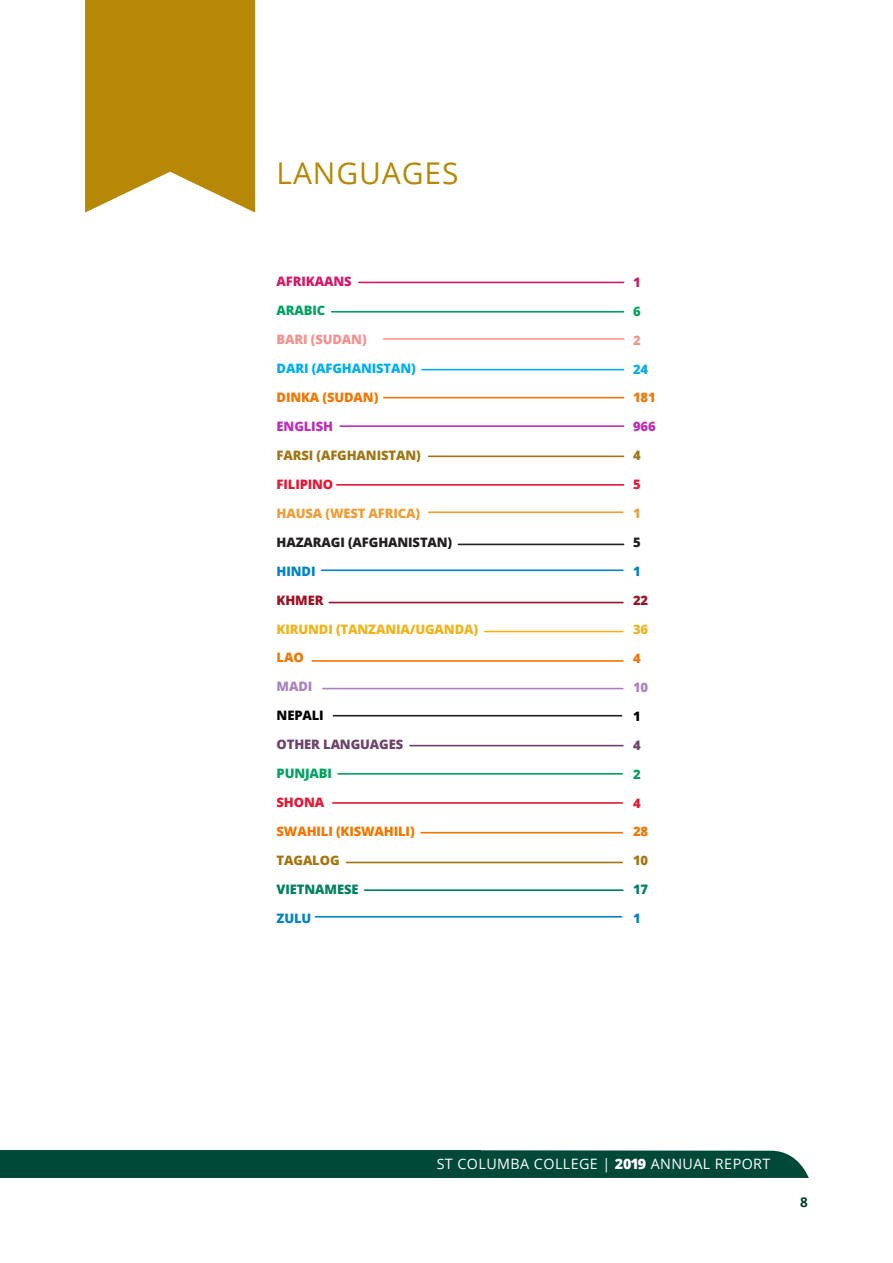
<style>
.page{position:relative;width:893px;height:1263px;background:#fff}
.page>*{position:absolute;margin:0;border:0;box-sizing:border-box;transform-origin:0 0}
.Main_Headings_New{font:30px "Open Sans";letter-spacing:.03em;color:#b68806}
.t1{font:14.25px "Open Sans";letter-spacing:.03em;color:#fff}
.t2{font:700 13.5px "Open Sans";color:#003d2a}
.Main_Heading{font:800 13.05px "Open Sans";letter-spacing:-.01em;color:#f47600}
.Main_Heading-2{font:800 13.05px "Open Sans";letter-spacing:-.01em;color:#a37512}
.Main_Heading-3{font:800 13.05px "Open Sans";letter-spacing:-.01em;color:#f4b219}
.Main_Heading-4{font:800 13.05px "Open Sans";letter-spacing:-.01em;color:#231f20}
.Main_Heading-5{font:800 13.05px "Open Sans";letter-spacing:-.01em;color:#00aeef}
.Main_Heading-6{font:800 13.05px "Open Sans";letter-spacing:-.01em;color:#ee9c36}
.Main_Heading-7{font:800 13.05px "Open Sans";letter-spacing:-.01em;color:#00a261}
.Main_Heading-8{font:800 13.05px "Open Sans";letter-spacing:-.01em;color:#e51836}
.Main_Heading-9{font:800 13.05px "Open Sans";letter-spacing:-.01em;color:#6f436d}
.Main_Heading-10{font:800 13.05px "Open Sans";letter-spacing:-.01em;color:#f4918f}
.Main_Heading-11{font:800 13.05px "Open Sans";letter-spacing:-.01em;color:#017f61}
.Main_Heading-12{font:800 13.05px "Open Sans";letter-spacing:-.01em;color:#0083ca}
.Main_Heading-13{font:800 13.05px "Open Sans";letter-spacing:-.01em;color:#d4186a}
.Main_Heading-14{font:800 13.05px "Open Sans";letter-spacing:-.01em;color:#bd2fb9}
.Main_Heading-15{font:800 13.05px "Open Sans";letter-spacing:-.01em;color:#9d1125}
.Main_Heading-16{font:800 13.05px "Open Sans";letter-spacing:-.01em;color:#040503}
.Main_Heading-17{font:800 13.05px "Open Sans";letter-spacing:-.01em;color:#a984bc}
.Main_Heading-18{font:800 13.05px "Open Sans";color:#ee9c34}
.s1{font-weight:800}
</style>
<div class="page">
<svg style="left:481px;top:1150px;width:328px;height:28px"></svg>
<div style="left:0;top:1150px;width:481px;height:28px;background:#004939"></div>
<svg style="left:85px;top:0;width:170px;height:213px"></svg>
<hr style="left:359px;top:282px;width:265px;height:1px;background:#d4186a">
<hr style="left:340px;top:425px;width:284px;height:2px;background:#bd2fb9">
<hr style="left:422px;top:369px;width:202px;height:1px;background:#00aeef">
<hr style="left:337px;top:484px;width:287px;height:2px;background:#e51836">
<hr style="left:332px;top:311px;width:292px;height:2px;background:#00a261">
<hr style="left:429px;top:455px;width:195px;height:2px;background:#a37512">
<hr style="left:384px;top:397px;width:240px;height:1px;background:#f47600">
<hr style="left:384px;top:338px;width:240px;height:2px;background:#fe9290">
<hr style="left:458px;top:544px;width:166px;height:1px;background:#231f20">
<hr style="left:322px;top:569px;width:301px;height:2px;background:#0083ca">
<hr style="left:329px;top:602px;width:294px;height:1px;background:#9d1125">
<hr style="left:484px;top:631px;width:139px;height:1px;background:#f4b219">
<hr style="left:410px;top:745px;width:213px;height:1px;background:#6f436d">
<hr style="left:429px;top:511px;width:194px;height:2px;background:#ee9c34">
<hr style="left:338px;top:773px;width:284px;height:2px;background:#00a261">
<hr style="left:421px;top:832px;width:201px;height:1px;background:#f47600">
<hr style="left:347px;top:862px;width:275px;height:1px;background:#a37512">
<hr style="left:333px;top:715px;width:289px;height:1px;background:#231f20">
<hr style="left:365px;top:889px;width:258px;height:2px;background:#017f61">
<hr style="left:315px;top:916px;width:307px;height:1px;background:#0083ca">
<hr style="left:312px;top:660px;width:311px;height:2px;background:#f47600">
<hr style="left:333px;top:802px;width:289px;height:2px;background:#e51836">
<hr style="left:323px;top:688px;width:300px;height:1px;background:#a984bc">
<p class="Main_Headings_New" style="left:277px;top:153px;width:184px">LANGUAGES</p>
<p class="Main_Heading-13" style="left:277px;top:272px;width:76px">AFRIKAANS</p>
<p class="Main_Heading-7" style="left:277px;top:301px;width:50px">ARABIC</p>
<p class="Main_Heading-10" style="left:277px;top:330px;width:92px">BARI (SUDAN)</p>
<p class="Main_Heading-5" style="left:277px;top:358px;width:141px">DARI (AFGHANISTAN)</p>
<p class="Main_Heading" style="left:277px;top:387px;width:103px">DINKA (SUDAN)</p>
<p class="Main_Heading-14" style="left:277px;top:416px;width:58px">ENGLISH</p>
<p class="Main_Heading-2" style="left:277px;top:445px;width:146px">FARSI (AFGHANISTAN)</p>
<p class="Main_Heading-8" style="left:277px;top:474px;width:58px">FILIPINO</p>
<p class="Main_Heading-6" style="left:277px;top:503px;width:145px">HAUSA (WEST AFRICA)</p>
<p class="Main_Heading-4" style="left:277px;top:532px;width:177px">HAZARAGI (AFGHANISTAN)</p>
<p class="Main_Heading-12" style="left:277px;top:561px;width:40px">HINDI</p>
<p class="Main_Heading-15" style="left:277px;top:590px;width:48px">KHMER</p>
<p class="Main_Heading-3" style="left:277px;top:619px;width:203px">KIRUNDI (TANZANIA/UGANDA)</p>
<p class="Main_Heading" style="left:277px;top:648px;width:29px">LAO</p>
<p class="Main_Heading-17" style="left:277px;top:677px;width:37px">MADI</p>
<p class="Main_Heading-16" style="left:277px;top:706px;width:49px">NEPALI</p>
<p class="Main_Heading-9" style="left:277px;top:735px;width:128px">OTHER LANGUAGES</p>
<p class="Main_Heading-7" style="left:277px;top:763px;width:57px">PUNJABI</p>
<p class="Main_Heading-8" style="left:277px;top:792px;width:49px">SHONA</p>
<p class="Main_Heading" style="left:277px;top:821px;width:140px">SWAHILI (KISWAHILI)</p>
<p class="Main_Heading-2" style="left:277px;top:850px;width:65px">TAGALOG</p>
<p class="Main_Heading-11" style="left:277px;top:879px;width:83px">VIETNAMESE</p>
<p class="Main_Heading-12" style="left:277px;top:908px;width:36px">ZULU</p>
<p class="Main_Heading-13" style="left:633px;top:272px;width:9px">1</p>
<p class="Main_Heading-7" style="left:633px;top:301px;width:9px">6</p>
<p class="Main_Heading-10" style="left:633px;top:330px;width:9px">2</p>
<p class="Main_Heading-5" style="left:633px;top:359px;width:17px">24</p>
<p class="Main_Heading" style="left:633px;top:388px;width:24px">181</p>
<p class="Main_Heading-14" style="left:633px;top:417px;width:24px">966</p>
<p class="Main_Heading-2" style="left:633px;top:446px;width:9px">4</p>
<p class="Main_Heading-8" style="left:633px;top:475px;width:9px">5</p>
<p class="Main_Heading-18" style="left:633px;top:503px;width:9px">1</p>
<p class="Main_Heading-4" style="left:633px;top:532px;width:9px">5</p>
<p class="Main_Heading-12" style="left:633px;top:561px;width:9px">1</p>
<p class="Main_Heading-15" style="left:633px;top:590px;width:17px">22</p>
<p class="Main_Heading-3" style="left:633px;top:619px;width:17px">36</p>
<p class="Main_Heading" style="left:633px;top:648px;width:9px">4</p>
<p class="Main_Heading-17" style="left:633px;top:677px;width:17px">10</p>
<p class="Main_Heading-16" style="left:633px;top:706px;width:9px">1</p>
<p class="Main_Heading-9" style="left:633px;top:735px;width:9px">4</p>
<p class="Main_Heading-7" style="left:633px;top:764px;width:9px">2</p>
<p class="Main_Heading-8" style="left:633px;top:793px;width:9px">4</p>
<p class="Main_Heading" style="left:633px;top:822px;width:17px">28</p>
<p class="Main_Heading-2" style="left:633px;top:851px;width:17px">10</p>
<p class="Main_Heading-11" style="left:633px;top:880px;width:17px">17</p>
<p class="Main_Heading-12" style="left:633px;top:908px;width:9px">1</p>
<p class="t1" style="left:437px;top:1154px;width:335px">ST COLUMBA COLLEGE | <span class="s1">2019</span> ANNUAL REPORT</p>
<p class="t2" style="left:800px;top:1192px;width:9px">8</p>
</div>
